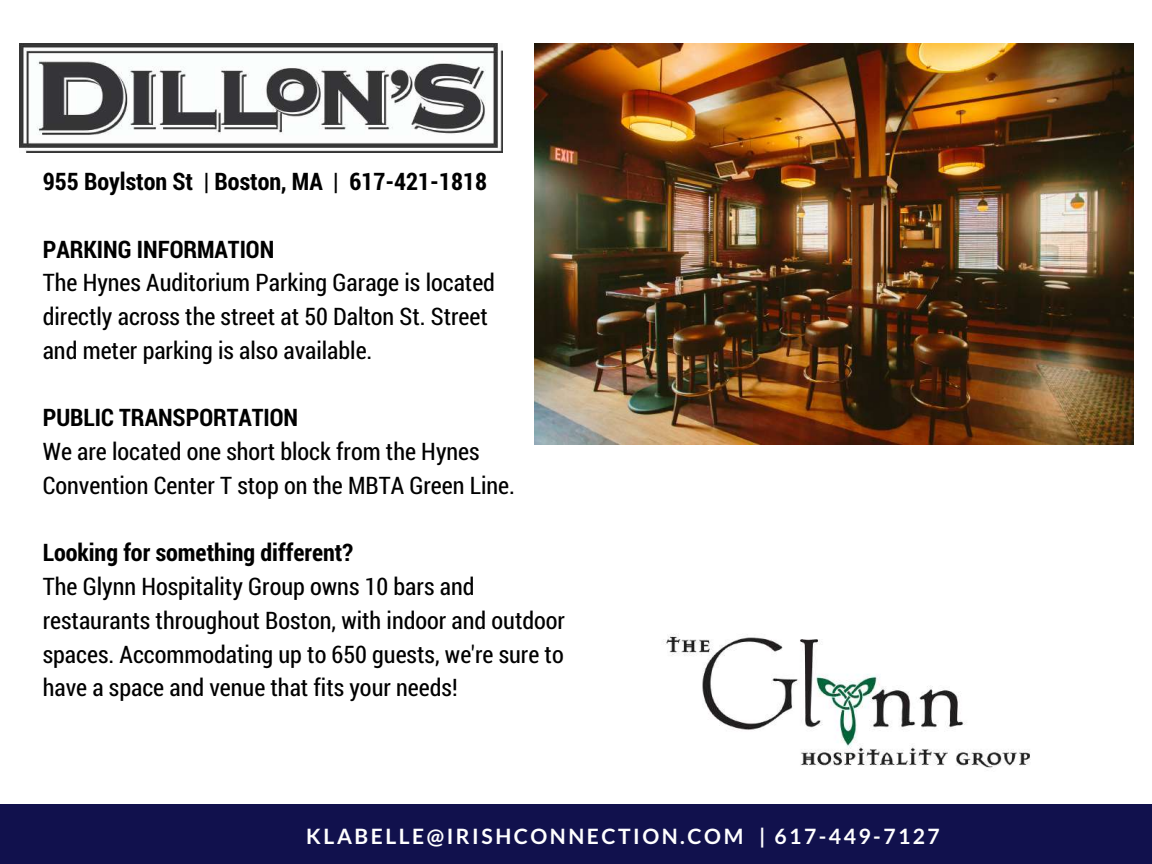
<style>
.page{position:relative;width:1152px;height:864px;background:#fff}
.page>*{position:absolute;margin:0;border:0;box-sizing:border-box;transform-origin:0 0}
.t1{font:24.15px/33.8px "Roboto Condensed";color:#000}
.t2{font:700 24.15px "Roboto Condensed";color:#000}
.t3{font:700 21.15px "Lato";letter-spacing:.12em;color:#fff}
</style>
<div class="page">
<img style="left:665px;top:634px;width:366px;height:135px">
<div style="left:0;top:804px;width:1152px;height:60px;background:#11114d"></div>
<img style="left:19px;top:44px;width:484px;height:109px">
<img style="left:534px;top:44px;width:600px;height:400px">
<p class="t2" style="left:43px;top:165px;width:446px">955 Boylston St | Boston, MA | 617-421-1818</p>
<p class="t2" style="left:43px;top:232px;width:233px">PARKING INFORMATION</p>
<p class="t1" style="left:43px;top:265px;width:454px">The Hynes Auditorium Parking Garage is located directly across the street at 50 Dalton St. Street and meter parking is also available.</p>
<p class="t2" style="left:43px;top:401px;width:257px">PUBLIC TRANSPORTATION</p>
<p class="t1" style="left:43px;top:434px;width:474px">We are located one short block from the Hynes<br>Convention Center T stop on the MBTA Green Line.</p>
<p class="t2" style="left:43px;top:536px;width:312px">Looking for something different?</p>
<p class="t1" style="left:43px;top:569px;width:524px">The Glynn Hospitality Group owns 10 bars and restaurants throughout Boston, with indoor and outdoor spaces. Accommodating up to 650 guests, we're sure to have a space and venue that fits your needs!</p>
<p class="t3" style="left:306px;top:823px;width:635px">KLABELLE@IRISHCONNECTION.COM | 617-449-7127</p>
</div>
